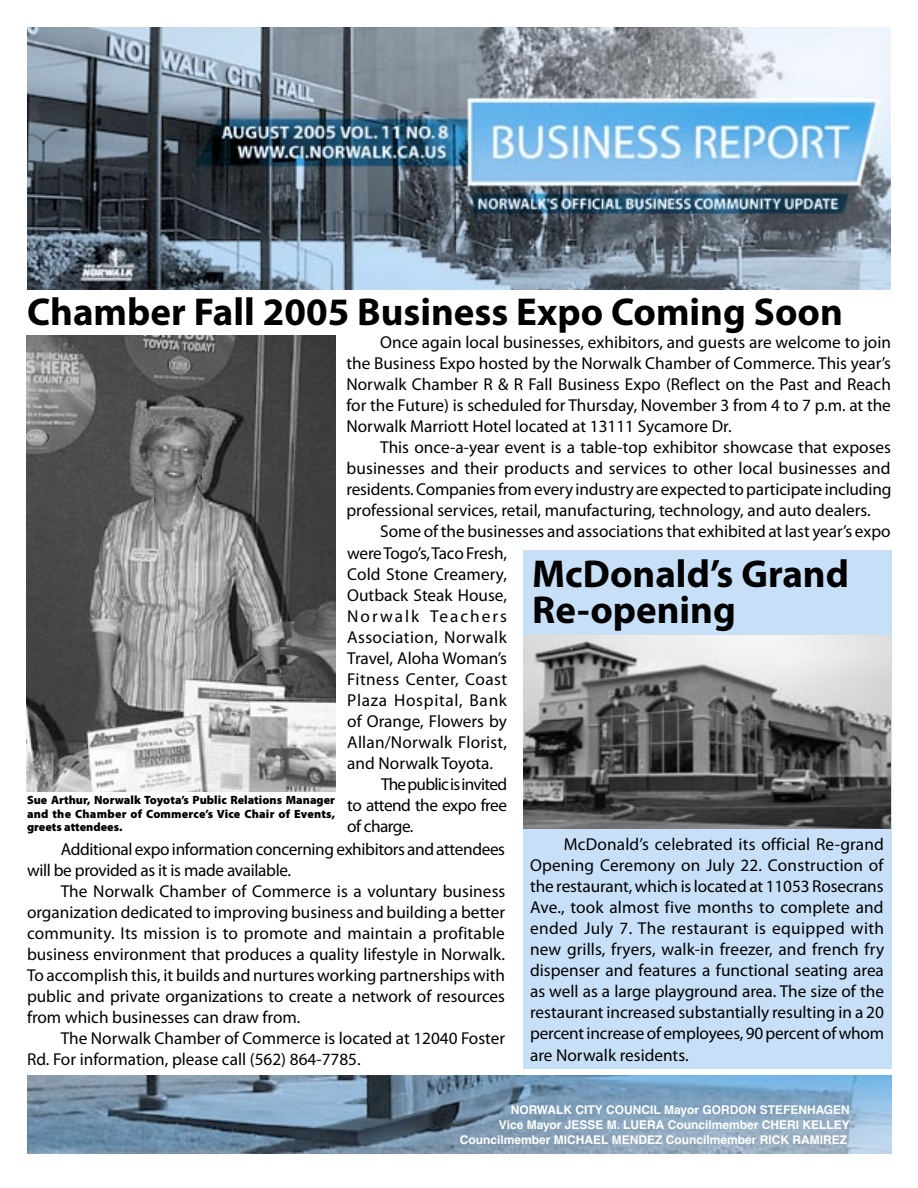
<style>
.page{position:relative;width:918px;height:1188px;background:#fff}
.page>*{position:absolute;margin:0;border:0;box-sizing:border-box;transform-origin:0 0}
.t1{font:700 39px/36px "Myriad Pro";color:#000}
._2004bodytext{font:17.25px/21px "Myriad Pro";color:#000;text-align:justify}
._2004bodytext-2{font:17.25px/21px "Myriad Pro";letter-spacing:-.02em;color:#000}
.Body_text{font:700 12px "Helvetica";color:#fff}
.t2{font:900 12px/13.5px "Myriad Pro";letter-spacing:.01em;color:#000;text-align:justify}
</style>
<div class="page">
<img style="left:27px;top:1076px;width:865px;height:77px">
<img style="left:27px;top:27px;width:864px;height:263px">
<div style="left:523px;top:550px;width:369px;height:519px;background:#c8e0f7"></div>
<img style="left:523px;top:636px;width:368px;height:193px">
<img style="left:27px;top:335px;width:308px;height:456px">
<p class="t1" style="left:27px;top:294px;width:817px">Chamber Fall 2005 Business Expo Coming Soon</p>
<p class="_2004bodytext" style="left:346px;top:332px;width:546px;text-indent:34px">Once again local businesses, exhibitors, and guests are welcome to join the Business Expo hosted by the Norwalk Chamber of Commerce. This year’s Norwalk Chamber R &amp; R Fall Business Expo (Reflect on the Past and Reach for the Future) is scheduled for Thursday, November 3 from 4 to 7 p.m. at the Norwalk Marriott Hotel located at 13111 Sycamore Dr.</p>
<p class="_2004bodytext" style="left:346px;top:437px;width:546px;text-indent:34px">This once-a-year event is a table-top exhibitor showcase that exposes businesses and their products and services to other local businesses and residents. Companies from every industry are expected to participate including professional services, retail, manufacturing, technology, and auto dealers.</p>
<p class="_2004bodytext" style="left:347px;top:521px;width:545px;text-align:left;text-indent:33px">Some of the businesses and associations that exhibited at last year’s expo were Togo’s, Taco Fresh,<br>Cold Stone Creamery,<br>Outback Steak House,<br>Norwalk Teachers<br>Association, Norwalk<br>Travel, Aloha Woman’s<br>Fitness Center, Coast<br>Plaza Hospital, Bank<br>of Orange, Flowers by<br>Allan/Norwalk Florist,<br>and Norwalk Toyota.</p>
<p class="_2004bodytext" style="left:347px;top:774px;width:161px;text-indent:34px">The public is invited to attend the expo free of charge.</p>
<p class="_2004bodytext-2" style="left:27px;top:839px;width:480px;text-indent:34px">Additional expo information concerning exhibitors and attendees will be provided as it is made available.</p>
<p class="_2004bodytext" style="left:27px;top:881px;width:480px;text-indent:34px">The Norwalk Chamber of Commerce is a voluntary business organization dedicated to improving business and building a better community. Its mission is to promote and maintain a profitable business environment that produces a quality lifestyle in Norwalk.<br>To accomplish this, it builds and nurtures working partnerships with public and private organizations to create a network of resources from which businesses can draw from.</p>
<p class="_2004bodytext" style="left:27px;top:1028px;width:480px;text-indent:34px">The Norwalk Chamber of Commerce is located at 12040 Foster<br>Rd. For information, please call (562) 864-7785.</p>
<p class="t1" style="left:532px;top:556px;width:318px">McDonald’s Grand<br>Re-opening</p>
<p class="t2" style="left:27px;top:793px;width:310px">Sue Arthur, Norwalk Toyota’s Public Relations Manager and the Chamber of Commerce’s Vice Chair of Events, greets attendees.</p>
<p class="_2004bodytext" style="left:530px;top:834px;width:356px;text-indent:34px">McDonald’s celebrated its official Re-grand Opening Ceremony on July 22. Construction of the restaurant, which is located at 11053 Rosecrans Ave., took almost five months to complete and ended July 7. The restaurant is equipped with new grills, fryers, walk-in freezer, and french fry dispenser and features a functional seating area as well as a large playground area. The size of the restaurant increased substantially resulting in a 20 percent increase of employees, 90 percent of whom are Norwalk residents.</p>
<p class="Body_text" style="left:511px;top:1103px;width:340px">NORWALK CITY COUNCIL Mayor GORDON STEFENHAGEN</p>
<p class="Body_text" style="left:499px;top:1118px;width:353px">Vice Mayor JESSE M. LUERA Councilmember CHERI KELLEY</p>
<p class="Body_text" style="left:460px;top:1133px;width:389px">Councilmember MICHAEL MENDEZ Councilmember RICK RAMIREZ</p>
</div>
